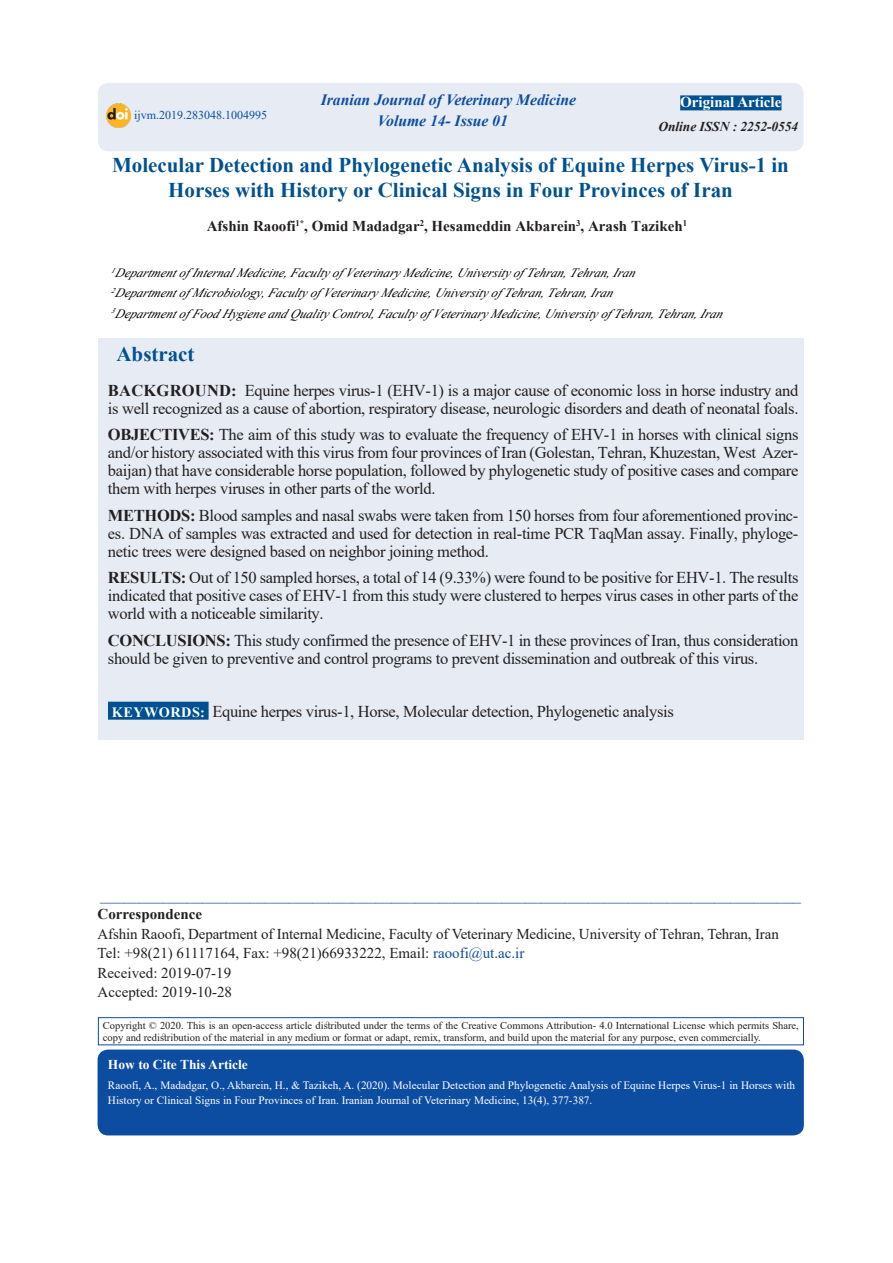
<style>
.page{position:relative;width:893px;height:1263px;background:#fff}
.page>*{position:absolute;margin:0;border:0;box-sizing:border-box;transform-origin:0 0}
.Latin_Titr{font:700 21px/25.2px "Times New Roman";color:#015190;text-align:center}
.Latin-Lid{font:700 21px "Times New Roman";color:#015190}
.Latin-Abstract{font:16.5px/18px "Times New Roman";letter-spacing:-.02em;color:#231f20}
._104_Latin-Tarikh{font:15.75px "Times New Roman";color:#0d4da1}
.t1{font:italic 700 15.75px/21.3px "Times New Roman";letter-spacing:-.005em;color:#0d4da1}
.Latin-Correspondence{font:15px "Times New Roman";letter-spacing:-.01em;color:#231f20}
.Latin-Asami{font:700 15px "Times New Roman";color:#231f20}
.Latin_Titr-2{font:700 15px "Times New Roman";color:#fff}
.Latin-Correspondence-2{font:700 15px "Times New Roman";color:#231f20}
.Latin-Abstract-2{font:700 14.25px "Times New Roman";letter-spacing:.035em;color:#fff}
.t2{font:italic 700 13.5px "Times New Roman";letter-spacing:-.005em;color:#231f20}
.Latin-How_to_site_On{font:700 13.5px "Times New Roman";color:#fff}
.Latin-Mahale_Kar{font:italic 12.75px "Times New Roman";color:#000}
.t3{font:12px "Times New Roman";color:#0d4da1}
.Latin-How_to_Cite{font:11.25px/15px "Times New Roman";color:#fff}
.Latin-copyright{font:10.5px/12px "Times New Roman";color:#231f20}
.Latin-Asami-2{font:700 8.7px "Times New Roman";color:#231f20}
.Latin-Mahale_Kar-2{font:italic 7.5px "Times New Roman";color:#000}
.s1{font-size:15px}
.s2{font-weight:700}
.s3{color:#0d4da1}
</style>
<div class="page">
<div style="left:98px;top:83px;width:706px;height:68px;background:#e7ecf4;border-radius:11px"></div>
<img style="left:106px;top:104px;width:24px;height:24px">
<div style="left:98px;top:339px;width:706px;height:401px;background:#e7ecf4"></div>
<div style="left:98px;top:1017px;width:706px;height:28px;border:1px solid #0d4da1"></div>
<div style="left:98px;top:1049px;width:706px;height:86px;background:#0d4da1;border-radius:11px"></div>
<div style="left:108px;top:702px;width:101px;height:18px;background:#015190"></div>
<div style="left:680px;top:95px;width:101px;height:15px;background:#015190"></div>
<p class="t1" style="left:378px;top:88px;width:200px;text-indent:-57px">Iranian Journal of Veterinary Medicine<br>Volume 14- Issue 01</p>
<p class="Latin_Titr" style="left:112px;top:151px;width:678px">Molecular Detection and Phylogenetic Analysis of Equine Herpes Virus-1 in<br>Horses with History or Clinical Signs in Four Provinces of Iran</p>
<p class="Latin_Titr-2" style="left:680px;top:92px;width:103px">Original Article</p>
<p class="t3" style="left:134px;top:107px;width:135px">ijvm.2019.283048.1004995</p>
<p class="t2" style="left:658px;top:117px;width:141px">Online ISSN : 2252-0554</p>
<p class="Latin-Asami-2" style="left:296px;top:217px;width:14px"><span class="s1">,</span>*1</p>
<p class="Latin-Asami" style="left:207px;top:215px;width:90px">Afshin Raoofi</p>
<p class="Latin-Asami-2" style="left:576px;top:217px;width:6px">3</p>
<p class="Latin-Asami-2" style="left:683px;top:217px;width:6px">1</p>
<p class="Latin-Asami-2" style="left:420px;top:217px;width:6px">2</p>
<p class="Latin-Asami" style="left:312px;top:215px;width:372px">Omid Madadgar , Hesameddin Akbarein , Arash Tazikeh</p>
<p class="Latin-Mahale_Kar-2" style="left:111px;top:265px;width:8px">1</p>
<p class="Latin-Mahale_Kar" style="left:115px;top:264px;width:83px">Department of</p>
<p class="Latin-Mahale_Kar" style="left:192px;top:264px;width:98px">Internal Medicine</p>
<p class="Latin-Mahale_Kar" style="left:284px;top:264px;width:68px">, Faculty of</p>
<p class="Latin-Mahale_Kar" style="left:345px;top:264px;width:111px">Veterinary Medicine</p>
<p class="Latin-Mahale_Kar" style="left:451px;top:264px;width:82px">, University of</p>
<p class="Latin-Mahale_Kar" style="left:526px;top:264px;width:43px">Tehran</p>
<p class="Latin-Mahale_Kar" style="left:563px;top:264px;width:49px">, Tehran</p>
<p class="Latin-Mahale_Kar" style="left:606px;top:264px;width:34px">, Iran</p>
<p class="Latin-Mahale_Kar-2" style="left:111px;top:285px;width:8px">2</p>
<p class="Latin-Mahale_Kar" style="left:115px;top:284px;width:83px">Department of</p>
<p class="Latin-Mahale_Kar" style="left:192px;top:284px;width:137px">Microbiology, Faculty of</p>
<p class="Latin-Mahale_Kar" style="left:323px;top:284px;width:111px">Veterinary Medicine</p>
<p class="Latin-Mahale_Kar" style="left:428px;top:284px;width:82px">, University of</p>
<p class="Latin-Mahale_Kar" style="left:504px;top:284px;width:43px">Tehran</p>
<p class="Latin-Mahale_Kar" style="left:541px;top:284px;width:49px">, Tehran</p>
<p class="Latin-Mahale_Kar" style="left:584px;top:284px;width:34px">, Iran</p>
<p class="Latin-Mahale_Kar-2" style="left:111px;top:306px;width:8px">3</p>
<p class="Latin-Mahale_Kar" style="left:115px;top:305px;width:83px">Department of</p>
<p class="Latin-Mahale_Kar" style="left:192px;top:305px;width:185px">Food Hygiene and Quality Control</p>
<p class="Latin-Mahale_Kar" style="left:371px;top:305px;width:68px">, Faculty of</p>
<p class="Latin-Mahale_Kar" style="left:433px;top:305px;width:111px">Veterinary Medicine</p>
<p class="Latin-Mahale_Kar" style="left:538px;top:305px;width:82px">, University of</p>
<p class="Latin-Mahale_Kar" style="left:614px;top:305px;width:43px">Tehran</p>
<p class="Latin-Mahale_Kar" style="left:651px;top:305px;width:49px">, Tehran</p>
<p class="Latin-Mahale_Kar" style="left:694px;top:305px;width:34px">, Iran</p>
<p class="Latin-Lid" style="left:116px;top:338px;width:80px">Abstract</p>
<p class="Latin-Abstract" style="left:245px;top:381px;width:555px">Equine herpes virus-1 (EHV-1) is a major cause of economic loss in horse industry and</p>
<p class="Latin-Abstract" style="left:108px;top:381px;width:692px"><span class="s2">BACKGROUND:<br></span>is well recognized as a cause of abortion, respiratory disease, neurologic disorders and death of neonatal foals.</p>
<p class="Latin-Abstract" style="left:108px;top:416px;width:692px;line-height:36px"><span class="s2">OBJECTIVES:</span> The aim of this study was to evaluate the frequency of EHV-1 in horses with clinical signs baijan) that have considerable horse population, followed by phylogenetic study of positive cases and compare</p>
<p class="Latin-Abstract" style="left:108px;top:434px;width:692px;line-height:36px">and/or history associated with this virus from four provinces of Iran (Golestan, Tehran, Khuzestan, West Azer&shy;them with herpes viruses in other parts of the world.</p>
<p class="Latin-Abstract" style="left:108px;top:506px;width:692px"><span class="s2">METHODS:</span> Blood samples and nasal swabs were taken from 150 horses from four aforementioned provinc-</p>
<p class="Latin-Abstract" style="left:108px;top:524px;width:692px">es. DNA of samples was extracted and used for detection in real-time PCR TaqMan assay. Finally, phyloge-</p>
<p class="Latin-Abstract" style="left:108px;top:542px;width:382px">netic trees were designed based on neighbor joining method.</p>
<p class="Latin-Abstract" style="left:108px;top:568px;width:692px;text-align:justify"><span class="s2">RESULTS:</span> Out of 150 sampled horses a, total of 14 (9.33%) were found to be positive for EHV-1. The results indicated that positive cases of EHV-1 from this study were clustered to herpes virus cases in other parts of the world with a noticeable similarity.</p>
<p class="Latin-Abstract" style="left:108px;top:631px;width:692px"><span class="s2">CONCLUSIONS:</span> This study confirmed the presence of EHV-1 in these provinces of Iran, thus consideration should be given to preventive and control programs to prevent dissemination and outbreak of this virus.</p>
<p class="Latin-Abstract" style="left:212px;top:702px;width:463px">Equine herpes virus-1, Horse, Molecular detection, Phylogenetic analysis</p>
<p class="Latin-Abstract-2" style="left:112px;top:702px;width:95px">KEYWORDS:</p>
<p class="_104_Latin-Tarikh" style="left:100px;top:883px;width:702px">_________________________________________________________________________________________</p>
<p class="Latin-Correspondence-2" style="left:98px;top:903px;width:106px">Correspondence</p>
<p class="Latin-Correspondence" style="left:98px;top:923px;width:683px">Afshin Raoofi, Department of Internal Medicine, Faculty of Veterinary Medicine, University of Tehran, Tehran, Iran</p>
<p class="Latin-Correspondence" style="left:98px;top:942px;width:428px">Tel: +98(21) 61117164, Fax: +98(21)66933222, Email: <span class="s3">raoofi@ut.ac i r.</span></p>
<p class="Latin-Correspondence" style="left:98px;top:962px;width:135px">Received: 2019-07-19</p>
<p class="Latin-Correspondence" style="left:98px;top:981px;width:136px">Accepted: 2019-10-28</p>
<p class="Latin-copyright" style="left:103px;top:1019px;width:697px">Copyright © 2020. This is an open-access article distributed under the terms of the Creative Commons Attribution- 4.0 International License which permits Share, copy and redistribution of the material in any medium or format or adapt, remix, transform, and build upon the material for any purpose, even commercially.</p>
<p class="Latin-How_to_site_On" style="left:108px;top:1055px;width:141px">How to Cite This Article</p>
<p class="Latin-How_to_Cite" style="left:108px;top:1077px;width:689px">Raoofi A, ., Madadgar O, ., Akbarein H, ., &amp; Tazikeh A, (. 2020 .) Molecular Detection and Phylogenetic Analysis of Equine Herpes Virus-1 in Horses with<br>History or Clinical Signs in Four Provinces of Iran. Iranian Journal of Veterinary Medicine, 13 , (4) 377-387.</p>
</div>
